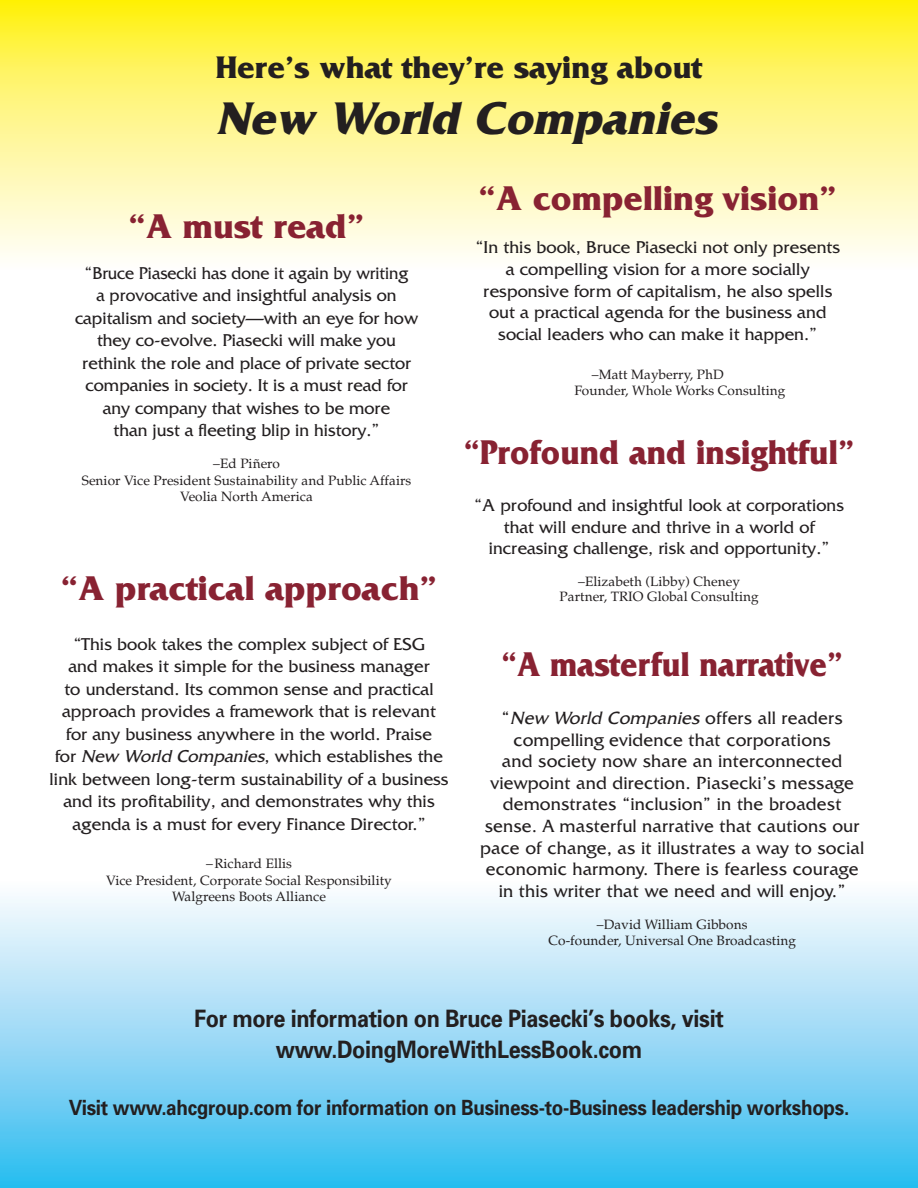
<style>
.page{position:relative;width:918px;height:1188px;background:#fff}
.page>*{position:absolute;margin:0;border:0;box-sizing:border-box;transform-origin:0 0}
.t1{font:italic 700 48px "Friz Quadrata";color:#231f20}
.t2{font:700 36px "Friz Quadrata";color:#882232}
.t3{font:700 36px "Friz Quadrata";color:#882232;scale:.93 1}
.t4{font:700 36px "Friz Quadrata";color:#882232;scale:.9 1}
.t5{font:700 32.7px "Friz Quadrata";color:#231f20}
.t6{font:700 24px/30.9px "Univers";letter-spacing:-.015em;color:#231f20;text-align:center;scale:.9 1}
.t7{font:700 21px "Univers";letter-spacing:-.015em;color:#231f20;scale:.9 1}
.t8{font:18px/22.5px "Friz Quadrata";letter-spacing:.005em;color:#231f20;text-align:center}
.t9{font:18px/21.6px "Friz Quadrata IT Cby BT";letter-spacing:.005em;color:#231f20;text-align:center}
.t10{font:13.5px/16.5px "Palatino";letter-spacing:.005em;color:#231f20;text-align:center}
.s1{font-style:italic}
</style>
<div class="page">
<img style="left:0;top:896px;width:918px;height:292px">
<img style="left:0;top:0;width:918px;height:257px">
<h3 class="t5" style="left:216px;top:48px;width:488px">Here’s what they’re saying about</h3>
<h1 class="t1" style="left:216px;top:89px;width:509px">New World Companies</h1>
<h2 class="t2" style="left:128px;top:205px;width:238px">“A must read”</h2>
<p class="t8" style="left:75px;top:261px;width:345px">“Bruce Piasecki has done it again by writing<br>a provocative and insightful analysis on capitalism and society—with an eye for how they co-evolve. Piasecki will make you rethink the role and place of private sector companies in society. It is a must read for any company that wishes to be more<br>than just a fleeting blip in history.”</p>
<p class="t10" style="left:82px;top:455px;width:331px">–Ed Piñero<br>Senior Vice President Sustainability and Public Affairs<br>Veolia North America</p>
<h2 class="t2" style="left:60px;top:567px;width:379px">“A practical approach”</h2>
<p class="t8" style="left:50px;top:632px;width:401px">“This book takes the complex subject of ESG<br>and makes it simple for the business manager<br>to understand. Its common sense and practical approach provides a framework that is relevant for any business anywhere in the world. Praise<br>for <span class="s1">New World Companies</span>, which establishes the link between long-term sustainability of a business and its profitability, and demonstrates why this agenda is a must for every Finance Director.”</p>
<p class="t10" style="left:106px;top:856px;width:287px">–Richard Ellis<br>Vice President, Corporate Social Responsibility<br>Walgreens Boots Alliance</p>
<h2 class="t2" style="left:478px;top:176px;width:360px">“A compelling vision”</h2>
<p class="t8" style="left:476px;top:236px;width:366px;line-height:21.6px">“In this book, Bruce Piasecki not only presents a compelling vision for a more socially responsive form of capitalism, he also spells out a practical agenda for the business and social leaders who can make it happen.”</p>
<p class="t10" style="left:574px;top:366px;width:213px;text-align:left;text-indent:18px">–Matt Mayberry, PhD<br>Founder, Whole Works Consulting</p>
<h2 class="t3" style="left:463px;top:430px;width:422px">“Profound and insightful”</h2>
<p class="t8" style="left:474px;top:494px;width:371px;line-height:21.6px">“A profound and insightful look at corporations that will endure and thrive in a world of increasing challenge, risk and opportunity.”</p>
<p class="t10" style="left:560px;top:574px;width:201px;line-height:15px">–Elizabeth (Libby) Cheney<br>Partner, TRIO Global Consulting</p>
<h2 class="t4" style="left:501px;top:643px;width:382px">“A masterful narrative”</h2>
<p class="t9" style="left:480px;top:709px;width:386px">“<span class="s1">NewWorldCompanies</span>offers all readers compelling evidence that corporations<br>and society now share an interconnected viewpoint and direction. Piasecki’s message demonstrates “inclusion” in the broadest sense. A masterful narrative that cautions our pace of change, as it illustrates a way to social economic harmony. There is fearless courage in this writer that we need and will enjoy.”</p>
<p class="t10" style="left:548px;top:916px;width:249px">–David William Gibbons<br>Co-founder, Universal One Broadcasting</p>
<h3 class="t6" style="left:194px;top:1005px;width:590px">For more information on Bruce Piasecki’s books, visit www.DoingMoreWithLessBook.com</h3>
<p class="t7" style="left:69px;top:1099px;width:869px">Visit www.ahcgroup.com for information on Business-to-Business leadership workshops.</p>
</div>
